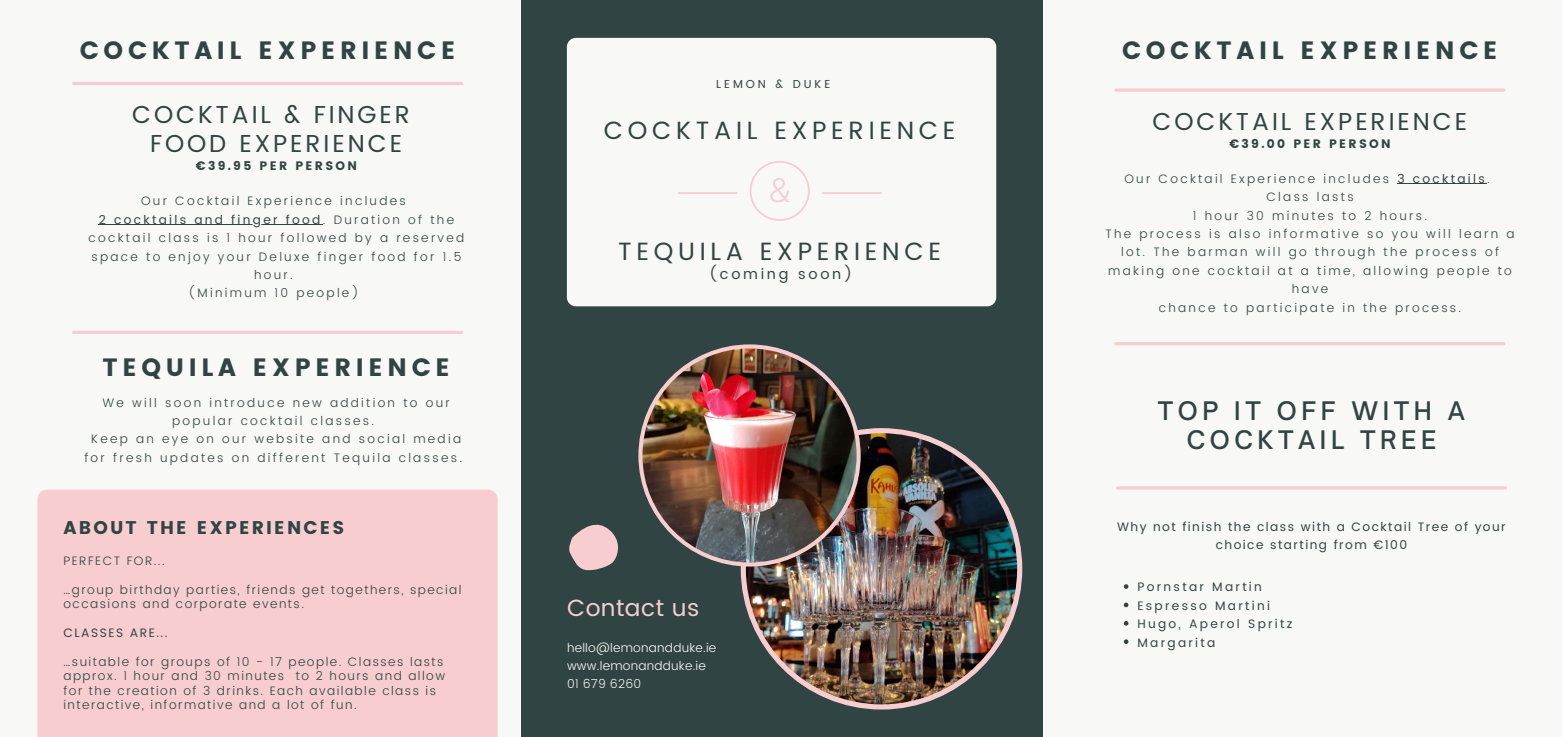
<style>
.page{position:relative;width:1563px;height:737px;background:#f8f8f6}
.page>*{position:absolute;margin:0;border:0;box-sizing:border-box;transform-origin:0 0}
.t1{font:300 31.06px "Open Sauce One";color:#f7cdd0}
.t2{font:25.03px "Poppins";letter-spacing:.185em;color:#304543}
.t3{font:25.03px "Poppins";letter-spacing:.185em;color:#304543}
.t4{font:24.5px/28.9px "Poppins";letter-spacing:.12em;color:#304543;text-align:center}
.t5{font:500 24.5px/28.9px "Open Sauce One";letter-spacing:.185em;color:#304543;text-align:center}
.t6{font:23.45px "Poppins";letter-spacing:.02em;color:#f7cdd0}
.t7{font:18.38px "Poppins";letter-spacing:.12em;color:#304543}
.t8{font:14.53px "Poppins";letter-spacing:.185em;color:#304543}
.t9{font:300 12.25px/18.4px "Poppins";letter-spacing:.185em;color:#304543;text-align:center}
.t10{font:300 12.25px/14.4px "Poppins";letter-spacing:.12em;color:#304543}
.t11{font:12.25px/18.4px "Poppins";letter-spacing:.12em;color:#304543;text-align:center}
.t12{font:12.25px/18.4px "Poppins";letter-spacing:.185em;color:#304543}
.t13{font:300 12.25px/17.8px "Poppins";letter-spacing:.02em;color:#f8f8f6}
.t14{font:12.25px "Poppins";letter-spacing:.185em;color:#304543}
.t15{font:11.55px "Poppins";letter-spacing:.26em;color:#304543}
.s1{font-weight:400}
</style>
<div class="page">
<div style="left:521px;top:0;width:521px;height:737px;background:#304543"></div>
<svg style="left:569px;top:524px;width:49px;height:47px"></svg>
<div style="left:567px;top:38px;width:429px;height:268px;background:#f8f8f6;border-radius:9px"></div>
<svg style="left:678px;top:192px;width:59px;height:2px"></svg>
<svg style="left:822px;top:192px;width:59px;height:2px"></svg>
<svg style="left:749px;top:161px;width:60px;height:60px"></svg>
<div style="left:37px;top:490px;width:461px;height:247px;background:#f7cdd0"></div>
<svg style="left:1116px;top:88px;width:387px;height:4px;background:#f7d4d6"></svg>
<hr style="left:1116px;top:342px;width:387px;height:3px;background:#f7cdd0">
<img style="left:741px;top:428px;width:281px;height:282px">
<img style="left:638px;top:344px;width:222px;height:223px">
<hr style="left:1397px;top:184px;width:90px;height:1px;background:#304543">
<svg style="left:1124px;top:584px;width:4px;height:5px"></svg>
<svg style="left:1124px;top:603px;width:4px;height:4px"></svg>
<svg style="left:1124px;top:621px;width:4px;height:5px"></svg>
<svg style="left:1124px;top:639px;width:4px;height:5px"></svg>
<hr style="left:99px;top:224px;width:224px;height:1px;background:#304543">
<hr style="left:1117px;top:486px;width:388px;height:4px;background:#f7d4d6">
<hr style="left:74px;top:82px;width:388px;height:3px;background:#f7cdd0">
<hr style="left:74px;top:331px;width:388px;height:3px;background:#f7cdd0">
<h2 class="t2" style="left:80px;top:36px;width:377px">COCKTAIL EXPERIENCE</h2>
<h3 class="t4" style="left:132px;top:100px;width:279px">COCKTAIL &amp; FINGER<br>FOOD EXPERIENCE</h3>
<p class="t14" style="left:196px;top:159px;width:163px">€39.95 PER PERSON</p>
<p class="t9" style="left:89px;top:192px;width:377px">Our Cocktail Experience includes<br><span class="s1">2 cocktails and finger food</span>. Duration of the cocktail class is 1 hour followed by a reserved space to enjoy your Deluxe finger food for 1.5 hour.<br>(Minimum 10 people)</p>
<h2 class="t2" style="left:102px;top:352px;width:349px">TEQUILA EXPERIENCE</h2>
<p class="t9" style="left:84px;top:393px;width:379px">We will soon introduce new addition to our popular cocktail classes.<br>Keep an eye on our website and social media for fresh updates on different Tequila classes.</p>
<h3 class="t7" style="left:63px;top:517px;width:282px">ABOUT THE EXPERIENCES</h3>
<p class="t10" style="left:63px;top:553px;width:103px">PERFECT FOR...</p>
<p class="t10" style="left:63px;top:582px;width:399px">…group birthday parties, friends get togethers, special occasions and corporate events.</p>
<p class="t11" style="left:63px;top:624px;width:106px">CLASSES ARE...</p>
<p class="t10" style="left:63px;top:654px;width:383px">…suitable for groups of 10 - 17 people. Classes lasts approx. 1 hour and 30 minutes to 2 hours and allow for the creation of 3 drinks. Each available class is interactive, informative and a lot of fun.</p>
<p class="t15" style="left:716px;top:77px;width:115px">LEMON &amp; DUKE</p>
<h2 class="t3" style="left:604px;top:115px;width:353px">COCKTAIL EXPERIENCE</h2>
<h1 class="t1" style="left:768px;top:171px;width:23px">&amp;</h1>
<h2 class="t3" style="left:618px;top:236px;width:324px">TEQUILA EXPERIENCE</h2>
<p class="t8" style="left:709px;top:266px;width:145px">(coming soon)</p>
<h3 class="t6" style="left:567px;top:594px;width:134px">Contact us</h3>
<p class="t13" style="left:567px;top:639px;width:151px">hello@lemonandduke.ie www.lemonandduke.ie<br>01 679 6260</p>
<h2 class="t2" style="left:1122px;top:36px;width:377px">COCKTAIL EXPERIENCE</h2>
<h3 class="t4" style="left:1152px;top:107px;width:316px">COCKTAIL EXPERIENCE</h3>
<p class="t14" style="left:1229px;top:136px;width:163px">€39.00 PER PERSON</p>
<p class="t9" style="left:1105px;top:170px;width:411px">Our Cocktail Experience includes <span class="s1">3 cocktails</span>.<br>Class lasts<br>1 hour 30 minutes to 2 hours.<br>The process is also informative so you will learn a lot. The barman will go through the process of making one cocktail at a time, allowing people to have<br>chance to participate in the process.</p>
<h3 class="t5" style="left:1157px;top:396px;width:309px">TOP IT OFF WITH A<br>COCKTAIL TREE</h3>
<p class="t11" style="left:1117px;top:518px;width:390px">Why not finish the class with a Cocktail Tree of your choice starting from €100</p>
<p class="t12" style="left:1137px;top:578px;width:156px">Pornstar Martin<br>Espresso Martini<br>Hugo, Aperol Spritz<br>Margarita</p>
</div>
